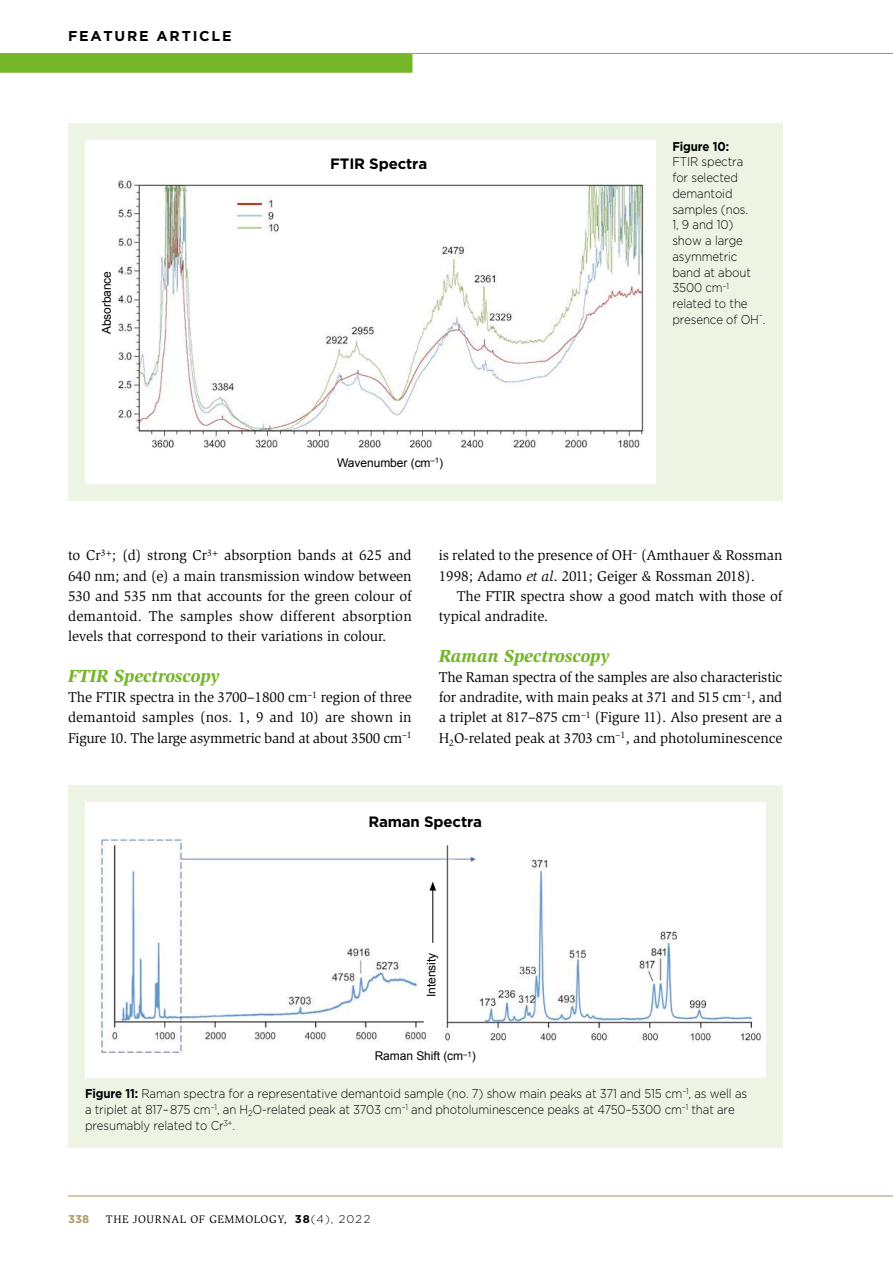
<style>
.page{position:relative;width:893px;height:1263px;background:#fff}
.page>*{position:absolute;margin:0;border:0;box-sizing:border-box;transform-origin:0 0}
.t1{font:italic 900 18px "Slimbach";letter-spacing:-.005em;color:#76b72a}
.t2{font:700 15px "Gotham";letter-spacing:-.01em;color:#000}
.t3{font:14.7px/20.2px "Slimbach";letter-spacing:-.005em;color:#000;text-align:justify}
.t4{font:700 14.25px "Gotham";letter-spacing:.125em;color:#000}
.t5{font:300 12.75px/15.8px "Gotham";letter-spacing:-.01em;color:#000;scale:.9 1}
.t6{font:700 12.75px "Gotham";color:#000;scale:.9 1}
.t7{font:12px "Arial";letter-spacing:-.005em;color:#000}
.t8{font:11.25px "Slimbach";letter-spacing:.05em;color:#000}
.t9{font:700 11.25px "Gotham";color:#ae9a63}
.t10{font:300 8.25px "Gotham";color:#000;scale:.9 1}
.s1{font-style:italic}
.s2{font-weight:700}
.s3{font-family:"Gotham";font-weight:700}
.s4{font-family:"Gotham";font-weight:300}
</style>
<div class="page">
<div style="left:0;top:54px;width:412px;height:19px;background:#76b72a"></div>
<hr style="left:0;top:53px;width:893px;height:1px;background:#ae9a63">
<hr style="left:68px;top:1195px;width:825px;height:1px;background:#ae9a63">
<div style="left:68px;top:123px;width:714px;height:378px;background:#edf4e3"></div>
<div style="left:68px;top:785px;width:714px;height:363px;background:#edf4e3"></div>
<div style="left:85px;top:140px;width:570px;height:344px;background:#fff"></div>
<img style="left:117px;top:178px;width:527px;height:271px">
<img style="left:85px;top:806px;width:680px;height:271px">
<hr style="left:432px;top:888px;width:1px;height:55px;background:#000">
<svg style="left:430px;top:881px;width:6px;height:9px"></svg>
<p class="t4" style="left:68px;top:29px;width:165px">FEATURE ARTICLE</p>
<p class="t7" style="left:102px;top:334px;width:65px;rotate:-90deg">Absorbance</p>
<p class="t2" style="left:330px;top:157px;width:99px">FTIR Spectra</p>
<p class="t7" style="left:337px;top:458px;width:107px">Wavenumber (cm<sup>–1</sup>)</p>
<p class="t6" style="left:672px;top:140px;width:65px">Figure 10:</p>
<p class="t5" style="left:672px;top:155px;width:105px">FTIR spectra<br>for selected demantoid samples (nos.<br>1, 9 and 10) show a large asymmetric band at about<br>3500 cm<sup>–1 </sup>related to the presence of OH .</p>
<p class="t10" style="left:759px;top:311px;width:6px">–</p>
<p class="t3" style="left:68px;top:546px;width:345px">to Cr<sup>3</sup><sup>+</sup>; (d) strong Cr<sup>3</sup><sup>+</sup> absorption bands at 625 and 640 nm; and (e) a main transmission window between 530 and 535 nm that accounts for the green colour of demantoid. The samples show different absorption levels that correspond to their variations in colour.</p>
<p class="t1" style="left:68px;top:669px;width:153px">FTIR Spectroscopy</p>
<p class="t3" style="left:68px;top:688px;width:345px">The FTIR spectra in the 3700–1800 cm<sup>–1</sup> region of three demantoid samples (nos. 1, 9 and 10) are shown in Figure 10. The large asymmetric band at about 3500 cm<sup>–1</sup></p>
<p class="t3" style="left:439px;top:546px;width:345px">is related to the presence of OH<sup>–</sup> (Amthauer &amp; Rossman<br>1998; Adamo <span class="s1">et al</span>. 2011; Geiger &amp; Rossman 2018).</p>
<p class="t3" style="left:439px;top:587px;width:345px;text-indent:18px">The FTIR spectra show a good match with those of typical andradite.</p>
<p class="t1" style="left:439px;top:649px;width:172px">Raman Spectroscopy</p>
<p class="t3" style="left:439px;top:668px;width:345px">The Raman spectra of the samples are also characteristic for andradite, with main peaks at 371 and 515 cm<sup>–1</sup>, and a triplet at 817–875 cm<sup>–1</sup> (Figure 11). Also present are a H<sub>2</sub>O-related peak at 3703 cm<sup>–1</sup>, and photoluminescence</p>
<p class="t2" style="left:368px;top:814px;width:115px">Raman Spectra</p>
<p class="t7" style="left:427px;top:997px;width:46px;rotate:-90deg">Intensity</p>
<p class="t7" style="left:375px;top:1051px;width:103px">Raman Shift (cm<sup>–1</sup>)</p>
<p class="t5" style="left:85px;top:1086px;width:737px"><span class="s2">Figure 11:</span> Raman spectra for a representative demantoid sample (no. 7) show main peaks at 371 and 515 cm<sup>–1</sup>, as well as a triplet at 817–875 cm<sup>–1</sup>, an H<sub>2</sub>O-related peak at 3703 cm<sup>–1</sup> and photoluminescence peaks at 4750–5300 cm<sup>–1</sup> that are presumably related to Cr<sup>3+</sup>.</p>
<p class="t9" style="left:68px;top:1214px;width:23px">338</p>
<p class="t8" style="left:106px;top:1215px;width:266px">THE JOURNAL OF GEMMOLOGY, <span class="s3">38</span><span class="s4">(4), 2022</span></p>
</div>
